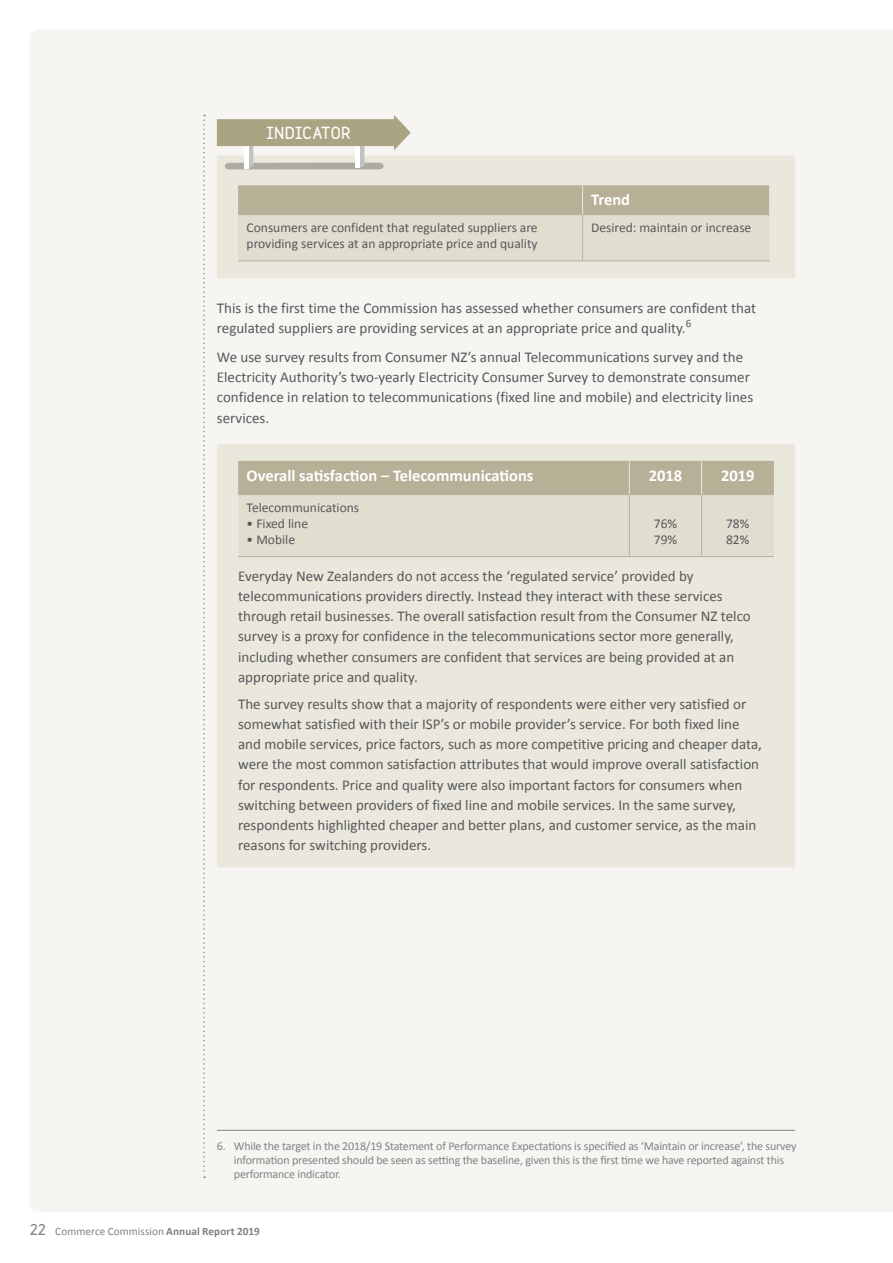
<style>
.page{position:relative;width:893px;height:1263px;background:#fff}
.page>*{position:absolute;margin:0;border:0;box-sizing:border-box;transform-origin:0 0}
.Body_table-Head-sand{font:700 16.5px "Calibri";color:#fff}
.Performance_body{font:15px/20.2px "Calibri";color:#57585a}
.Body{font:15px/20.2px "Calibri";color:#57585a}
.Performance_indicato{font:900 15px "Variable";letter-spacing:.025em;color:#fff}
.Body_table-Text-left{font:13.5px/15.8px "Calibri";color:#57585a}
.t1{font:12px/14.2px "Calibri";letter-spacing:-.015em;color:#808285}
.t2{font:11.25px "Calibri";letter-spacing:.005em;color:#808285}
.s1{font-family:"Variable";font-weight:900;font-size:13.5px}
.s2{font-weight:700}
</style>
<div class="page">
<div style="left:30px;top:30px;width:863px;height:1182px;background:#f6f5f2"></div>
<svg style="left:203px;top:115px;width:2px;height:1063px"></svg>
<div style="left:217px;top:155px;width:578px;height:123px;background:#eae7dd"></div>
<svg style="left:238px;top:185px;width:532px;height:76px;background:#d0cbb8"></svg>
<hr style="left:238px;top:261px;width:345px;height:1px;background:#b8b096">
<hr style="left:583px;top:261px;width:187px;height:1px;background:#b8b096">
<hr style="left:582px;top:215px;width:1px;height:46px;background:#b8b096">
<div style="left:217px;top:444px;width:578px;height:423px;background:#eae7dd"></div>
<svg style="left:238px;top:461px;width:536px;height:95px;background:#d2cdba"></svg>
<hr style="left:238px;top:494px;width:391px;height:1px;background:#b8b096">
<hr style="left:629px;top:494px;width:73px;height:1px;background:#b8b096">
<hr style="left:702px;top:494px;width:72px;height:1px;background:#b8b096">
<hr style="left:629px;top:461px;width:1px;height:33px;background:#eae7dd">
<hr style="left:701px;top:461px;width:1px;height:33px;background:#eae7dd">
<hr style="left:629px;top:495px;width:1px;height:61px;background:#b8b096">
<hr style="left:701px;top:495px;width:1px;height:61px;background:#b8b096">
<hr style="left:238px;top:556px;width:391px;height:1px;background:#b8b096">
<hr style="left:629px;top:556px;width:73px;height:1px;background:#b8b096">
<hr style="left:702px;top:556px;width:72px;height:1px;background:#b8b096">
<svg style="left:217px;top:115px;width:194px;height:54px"></svg>
<hr style="left:217px;top:1130px;width:578px;height:1px;background:#808285">
<p class="Performance_indicato" style="left:266px;top:123px;width:86px">INDICATOR</p>
<p class="Body_table-Head-sand" style="left:591px;top:189px;width:41px">Trend</p>
<p class="Body_table-Text-left" style="left:247px;top:220px;width:293px">Consumers are confident that regulated suppliers are providing services at an appropriate price and quality</p>
<p class="Body_table-Text-left" style="left:591px;top:220px;width:162px">Desired: maintain or increase</p>
<p class="Body" style="left:217px;top:298px;width:541px">This is the first time the Commission has assessed whether consumers are confident that regulated suppliers are providing services at an appropriate price and quality.<sup>6</sup></p>
<p class="Body" style="left:217px;top:347px;width:538px">We use survey results from Consumer NZ’s annual Telecommunications survey and the Electricity Authority’s two-yearly Electricity Consumer Survey to demonstrate consumer confidence in relation to telecommunications (fixed line and mobile) and electricity lines services.</p>
<p class="Body_table-Head-sand" style="left:247px;top:465px;width:288px">Overall satisfaction – Telecommunications</p>
<p class="Body_table-Head-sand" style="left:649px;top:465px;width:35px">2018</p>
<p class="Body_table-Head-sand" style="left:721px;top:465px;width:35px">2019</p>
<p class="Body_table-Text-left" style="left:247px;top:500px;width:114px">Telecommunications</p>
<p class="Body_table-Text-left" style="left:247px;top:516px;width:63px">• Fixed line</p>
<p class="Body_table-Text-left" style="left:247px;top:531px;width:50px">• Mobile</p>
<p class="Body_table-Text-left" style="left:726px;top:516px;width:25px">78%</p>
<p class="Body_table-Text-left" style="left:726px;top:531px;width:25px">82%</p>
<p class="Performance_body" style="left:238px;top:565px;width:514px">Everyday New Zealanders do not access the ‘regulated service’ provided by telecommunications providers directly. Instead they interact with these services through retail businesses. The overall satisfaction result from the Consumer NZ telco survey is a proxy for confidence in the telecommunications sector more generally, including whether consumers are confident that services are being provided at an appropriate price and quality.</p>
<p class="Performance_body" style="left:238px;top:693px;width:525px">The survey results show that a majority of respondents were either very satisfied or somewhat satisfied with their ISP’s or mobile provider’s service. For both fixed line and mobile services, price factors, such as more competitive pricing and cheaper data, were the most common satisfaction attributes that would improve overall satisfaction for respondents. Price and quality were also important factors for consumers when switching between providers of fixed line and mobile services. In the same survey, respondents highlighted cheaper and better plans, and customer service, as the main reasons for switching providers.</p>
<p class="Body_table-Text-left" style="left:654px;top:516px;width:25px">76%</p>
<p class="Body_table-Text-left" style="left:654px;top:531px;width:25px">79%</p>
<p class="t1" style="left:234px;top:1138px;width:564px;text-indent:-17px">6. While the target in the 2018/19 Statement of Performance Expectations is specified as ‘Maintain or increase’, the survey information presented should be seen as setting the baseline, given this is the first time we have reported against this performance indicator.</p>
<p class="t2" style="left:30px;top:1224px;width:232px"><span class="s1">22</span> Commerce Commission <span class="s2">Annual Report 2019</span></p>
</div>
